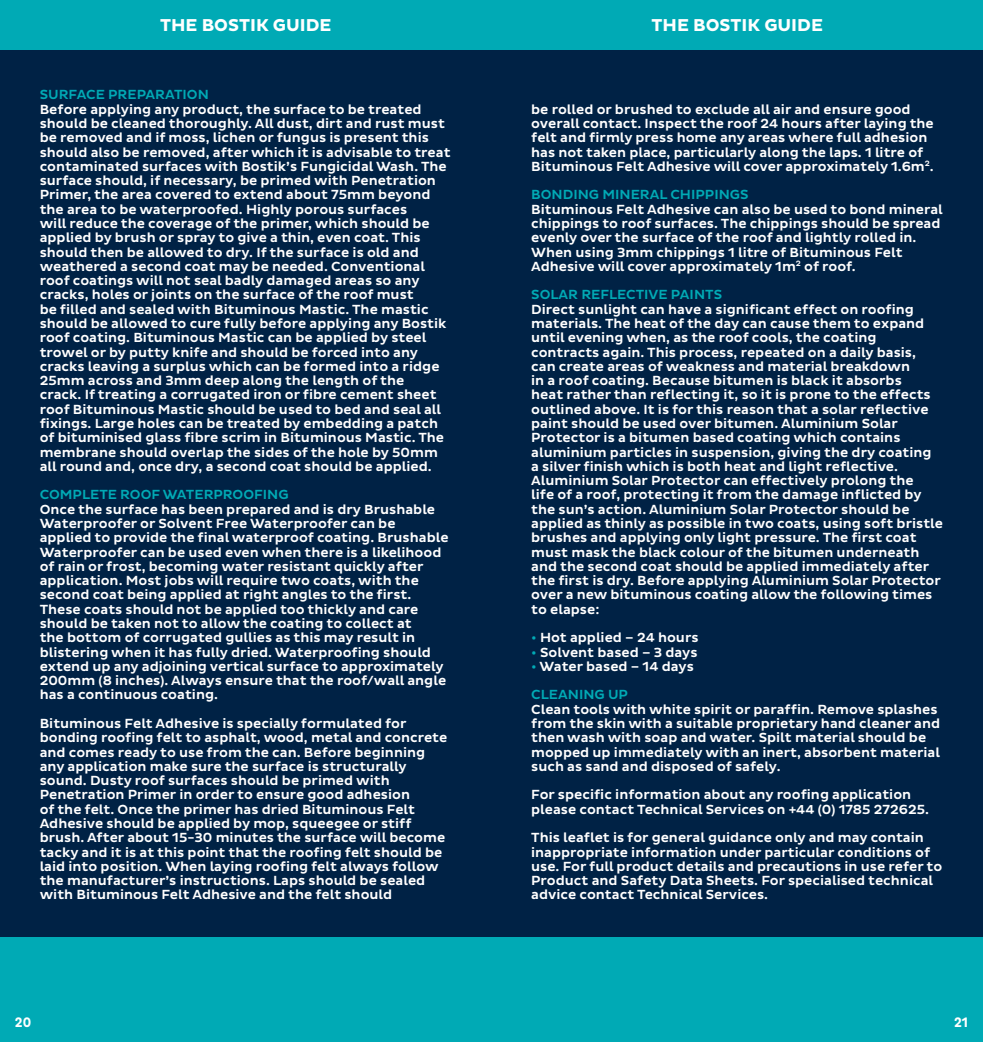
<style>
.page{position:relative;width:983px;height:1042px;background:#fff}
.page>*{position:absolute;margin:0;border:0;box-sizing:border-box;transform-origin:0 0}
.t1{font:700 17.5px "Pluto Sans";color:#fff}
.t2{font:700 14px "Pluto Sans Cond";color:#fff}
.t3{font:500 13.47px/14.3px "Pluto Sans";color:#fff}
.t4{font:500 13.47px "Pluto Sans";color:#00aab5}
.s1{color:#00aab5}
</style>
<div class="page">
<div style="left:0;top:0;width:491px;height:1042px;background:#002245"></div>
<div style="left:0;top:0;width:491px;height:50px;background:#00aab5"></div>
<div style="left:0;top:938px;width:491px;height:104px;background:#00aab5"></div>
<div style="left:491px;top:0;width:491px;height:1042px;background:#002245"></div>
<div style="left:491px;top:0;width:491px;height:50px;background:#00aab5"></div>
<div style="left:491px;top:938px;width:491px;height:104px;background:#00aab5"></div>
<p class="t1" style="left:160px;top:15px;width:173px">THE BOSTIK GUIDE</p>
<p class="t4" style="left:40px;top:87px;width:171px">SURFACE PREPARATION</p>
<p class="t3" style="left:40px;top:102px;width:412px">Before applying any product, the surface to be treated should be cleaned thoroughly. All dust, dirt and rust must be removed and if moss, lichen or fungus is present this should also be removed, after which it is advisable to treat contaminated surfaces with Bostik’s Fungicidal Wash. The surface should, if necessary, be primed with Penetration Primer, the area covered to extend about 75mm beyond the area to be waterproofed. Highly porous surfaces<br>will reduce the coverage of the primer, which should be applied by brush or spray to give a thin, even coat. This should then be allowed to dry. If the surface is old and weathered a second coat may be needed. Conventional roof coatings will not seal badly damaged areas so any cracks, holes or joints on the surface of the roof must<br>be filled and sealed with Bituminous Mastic. The mastic should be allowed to cure fully before applying any Bostik roof coating. Bituminous Mastic can be applied by steel trowel or by putty knife and should be forced into any cracks leaving a surplus which can be formed into a ridge 25mm across and 3mm deep along the length of the<br>crack. If treating a corrugated iron or fibre cement sheet roof Bituminous Mastic should be used to bed and seal all fixings. Large holes can be treated by embedding a patch of bituminised glass fibre scrim in Bituminous Mastic. The membrane should overlap the sides of the hole by 50mm all round and, once dry, a second coat should be applied.</p>
<p class="t4" style="left:40px;top:487px;width:250px">COMPLETE ROOF WATERPROOFING</p>
<p class="t3" style="left:40px;top:502px;width:410px">Once the surface has been prepared and is dry Brushable Waterproofer or Solvent Free Waterproofer can be applied to provide the final waterproof coating. Brushable Waterproofer can be used even when there is a likelihood of rain or frost, becoming water resistant quickly after application. Most jobs will require two coats, with the second coat being applied at right angles to the first.<br>These coats should not be applied too thickly and care should be taken not to allow the coating to collect at<br>the bottom of corrugated gullies as this may result in blistering when it has fully dried. Waterproofing should extend up any adjoining vertical surface to approximately 200mm (8 inches). Always ensure that the roof/wall angle has a continuous coating.</p>
<p class="t3" style="left:40px;top:716px;width:409px">Bituminous Felt Adhesive is specially formulated for bonding roofing felt to asphalt, wood, metal and concrete and comes ready to use from the can. Before beginning any application make sure the surface is structurally sound. Dusty roof surfaces should be primed with Penetration Primer in order to ensure good adhesion<br>of the felt. Once the primer has dried Bituminous Felt Adhesive should be applied by mop, squeegee or stiff brush. After about 15-30 minutes the surface will become tacky and it is at this point that the roofing felt should be laid into position. When laying roofing felt always follow the manufacturer’s instructions. Laps should be sealed with Bituminous Felt Adhesive and the felt should</p>
<p class="t2" style="left:15px;top:1014px;width:18px">20</p>
<p class="t1" style="left:651px;top:15px;width:173px">THE BOSTIK GUIDE</p>
<p class="t3" style="left:531px;top:102px;width:404px">be rolled or brushed to exclude all air and ensure good overall contact. Inspect the roof 24 hours after laying the felt and firmly press home any areas where full adhesion has not taken place, particularly along the laps. 1 litre of Bituminous Felt Adhesive will cover approximately 1.6m<sup>2</sup>.</p>
<p class="t4" style="left:531px;top:187px;width:219px">BONDING MINERAL CHIPPINGS</p>
<p class="t3" style="left:531px;top:202px;width:413px">Bituminous Felt Adhesive can also be used to bond mineral chippings to roof surfaces. The chippings should be spread evenly over the surface of the roof and lightly rolled in.<br>When using 3mm chippings 1 litre of Bituminous Felt Adhesive will cover approximately 1m<sup>2</sup> of roof.</p>
<p class="t4" style="left:531px;top:287px;width:192px">SOLAR REFLECTIVE PAINTS</p>
<p class="t3" style="left:531px;top:302px;width:413px">Direct sunlight can have a significant effect on roofing materials. The heat of the day can cause them to expand until evening when, as the roof cools, the coating contracts again. This process, repeated on a daily basis, can create areas of weakness and material breakdown<br>in a roof coating. Because bitumen is black it absorbs<br>heat rather than reflecting it, so it is prone to the effects outlined above. It is for this reason that a solar reflective paint should be used over bitumen. Aluminium Solar Protector is a bitumen based coating which contains aluminium particles in suspension, giving the dry coating<br>a silver finish which is both heat and light reflective.<br>Aluminium Solar Protector can effectively prolong the<br>life of a roof, protecting it from the damage inflicted by the sun’s action. Aluminium Solar Protector should be applied as thinly as possible in two coats, using soft bristle brushes and applying only light pressure. The first coat must mask the black colour of the bitumen underneath and the second coat should be applied immediately after the first is dry. Before applying Aluminium Solar Protector over a new bituminous coating allow the following times to elapse:</p>
<p class="t3" style="left:531px;top:631px;width:169px"><span class="s1">•</span> Hot applied – 24 hours</p>
<p class="t3" style="left:531px;top:645px;width:168px"><span class="s1">•</span> Solvent based – 3 days</p>
<p class="t3" style="left:531px;top:652px;width:164px;line-height:28.5px"><span class="s1">•</span> Water based – 14 days<br><span class="s1">CLEANING UP</span></p>
<p class="t3" style="left:531px;top:702px;width:410px">Clean tools with white spirit or paraffin. Remove splashes from the skin with a suitable proprietary hand cleaner and then wash with soap and water. Spilt material should be mopped up immediately with an inert, absorbent material such as sand and disposed of safely.</p>
<p class="t3" style="left:531px;top:788px;width:399px">For specific information about any roofing application please contact Technical Services on +44 (0) 1785 272625.</p>
<p class="t3" style="left:531px;top:831px;width:412px">This leaflet is for general guidance only and may contain inappropriate information under particular conditions of use. For full product details and precautions in use refer to Product and Safety Data Sheets. For specialised technical advice contact Technical Services.</p>
<p class="t2" style="left:953px;top:1014px;width:16px">21</p>
</div>
